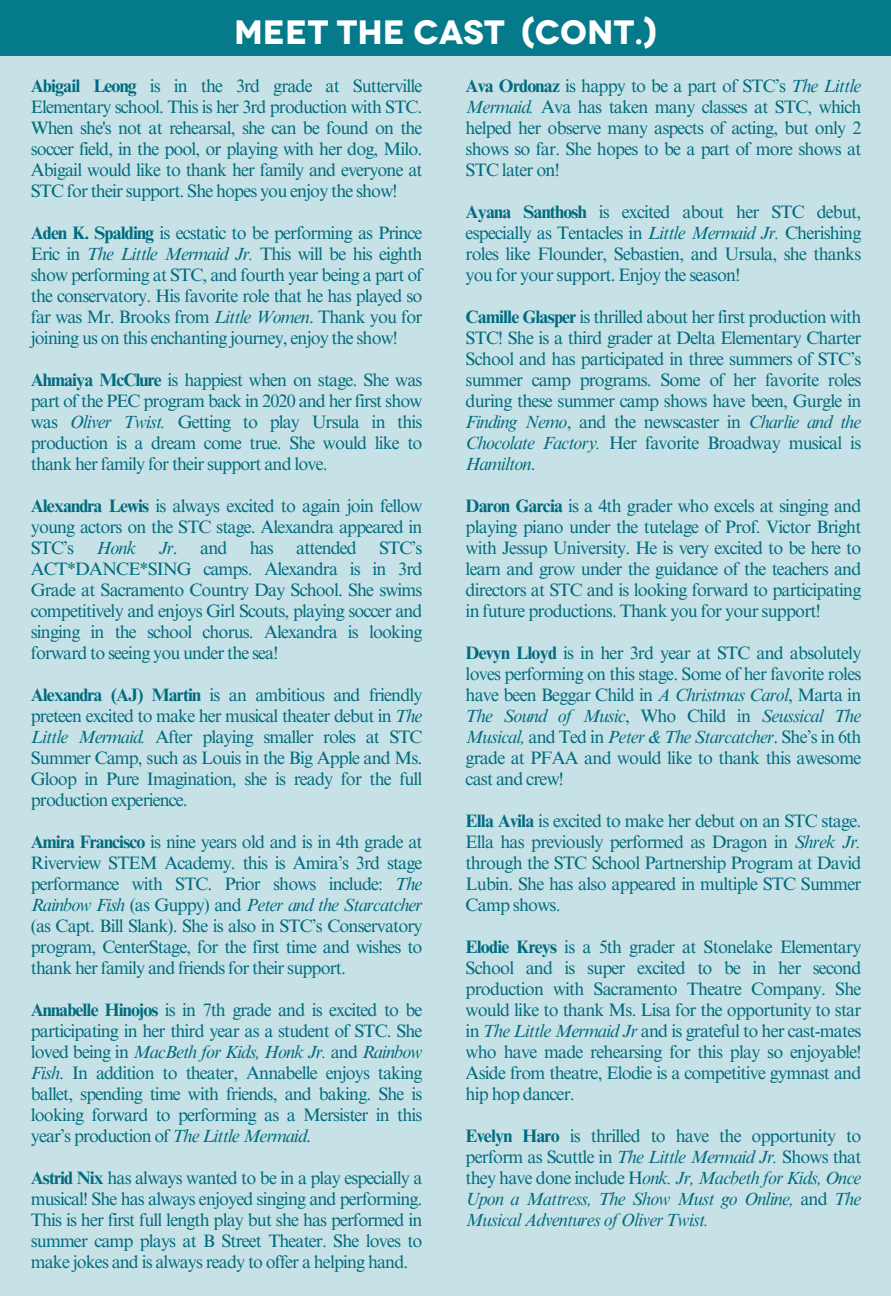
<style>
.page{position:relative;width:891px;height:1296px;background:#c7e2e6}
.page>*{position:absolute;margin:0;border:0;box-sizing:border-box;transform-origin:0 0}
.t1{font:700 33.75px "Novecentowide";color:#fff}
.t2{font:18px/20.9px "Times NRMT Pro";letter-spacing:-.045em;color:#006b7f;text-align:justify}
.t3{font:italic 18px/20.9px "Times NRMT Pro";letter-spacing:-.045em;color:#006b7f;text-align:justify}
.s1{font-weight:700}
.s2{font-style:italic}
.s3{font-weight:700;font-style:normal}
.s4{font-style:normal}
</style>
<div class="page">
<div style="left:0;top:0;width:891px;height:56px;background:#047a8b"></div>
<p class="t1" style="left:234px;top:9px;width:424px">MEET THE CAST (CONT.)</p>
<p class="t2" style="left:31px;top:78px;width:393px"><span class="s1">Abigail Leong</span> is in the 3rd grade at Sutterville Elementary school. This is her 3rd production with STC.<br>When she's not at rehearsal, she can be found on the soccer field, in the pool, or playing with her dog, Milo.<br>Abigail would like to thank her family and everyone at STC for their support. She hopes you enjoy the show!</p>
<p class="t2" style="left:31px;top:225px;width:393px"><span class="s1">Aden K. Spalding</span> is ecstatic to be performing as Prince Eric in <span class="s2">The Little Mermaid Jr.</span> This will be his eighth show performing at STC, and fourth year being a part of the conservatory. His favorite role that he has played so far was Mr. Brooks from <span class="s2">Little Women</span>. Thank you for joining us on this enchanting journey, enjoy the show!</p>
<p class="t2" style="left:31px;top:372px;width:393px"><span class="s1">Ahmaiya McClure</span> is happiest when on stage. She was part of the PEC program back in 2020 and her first show was <span class="s2">Oliver Twist.</span> Getting to play Ursula in this production is a dream come true. She would like to thank her family for their support and love.</p>
<p class="t2" style="left:31px;top:498px;width:393px"><span class="s1">Alexandra Lewis</span> is always excited to again join fellow young actors on the STC stage. Alexandra appeared in STC’s <span class="s2">Honk Jr</span>. and has attended STC’s ACT*DANCE*SING camps. Alexandra is in 3rd Grade at Sacramento Country Day School. She swims competitively and enjoys Girl Scouts, playing soccer and singing in the school chorus. Alexandra is looking forward to seeing you under the sea!</p>
<p class="t2" style="left:31px;top:687px;width:393px"><span class="s1">Alexandra (AJ) Martin</span> is an ambitious and friendly preteen excited to make her musical theater debut in <span class="s2">The Little Mermaid.</span> After playing smaller roles at STC Summer Camp, such as Louis in the Big Apple and Ms.<br>Gloop in Pure Imagination, she is ready for the full production experience.</p>
<p class="t2" style="left:31px;top:834px;width:393px"><span class="s1">Amira Francisco</span> is nine years old and is in 4th grade at Riverview STEM Academy. this is Amira’s 3rd stage performance with STC. Prior shows include: <span class="s2">The Rainbow Fish</span> (as Guppy) and <span class="s2">Peter and the Starcatcher </span>(as Capt. Bill Slank). She is also in STC’s Conservatory program, CenterStage, for the first time and wishes to thank her family and friends for their support.</p>
<p class="t2" style="left:31px;top:1002px;width:393px"><span class="s1">Annabelle Hinojos</span> is in 7th grade and is excited to be participating in her third year as a student of STC. She loved being in <span class="s2">MacBeth for Kids, Honk Jr.</span> and <span class="s2">Rainbow Fish</span>. In addition to theater, Annabelle enjoys taking ballet, spending time with friends, and baking. She is looking forward to performing as a Mersister in this year’s production of <span class="s2">The Little Mermaid</span>.</p>
<p class="t2" style="left:31px;top:1170px;width:393px"><span class="s1">Astrid Nix</span> has always wanted to be in a play especially a musical! She has always enjoyed singing and performing.<br>This is her first full length play but she has performed in summer camp plays at B Street Theater. She loves to make jokes and is always ready to offer a helping hand.</p>
<p class="t2" style="left:466px;top:78px;width:397px"><span class="s1">Ava Ordonaz</span> is happy to be a part of STC’s <span class="s2">The Little Mermaid.</span> Ava has taken many classes at STC, which helped her observe many aspects of acting, but only 2 shows so far. She hopes to be a part of more shows at STC later on!</p>
<p class="t2" style="left:466px;top:204px;width:397px"><span class="s1">Ayana Santhosh</span> is excited about her STC debut, especially as Tentacles in <span class="s2">Little Mermaid Jr.</span> Cherishing roles like Flounder, Sebastien, and Ursula, she thanks you for your support. Enjoy the season!</p>
<p class="t2" style="left:466px;top:309px;width:397px"><span class="s1">Camille Glasper</span> is thrilled about her first production with STC! She is a third grader at Delta Elementary Charter School and has participated in three summers of STC’s summer camp programs. Some of her favorite roles during these summer camp shows have been, Gurgle in <span class="s2">Finding Nemo</span>, and the newscaster in <span class="s2">Charlie and the Chocolate Factory.</span> Her favorite Broadway musical is <span class="s2">Hamilton</span>.</p>
<p class="t2" style="left:466px;top:498px;width:397px"><span class="s1">Daron Garcia</span> is a 4th grader who excels at singing and playing piano under the tutelage of Prof. Victor Bright with Jessup University. He is very excited to be here to learn and grow under the guidance of the teachers and directors at STC and is looking forward to participating in future productions. Thank you for your support!</p>
<p class="t2" style="left:466px;top:645px;width:397px"><span class="s1">Devyn Lloyd</span> is in her 3rd year at STC and absolutely loves performing on this stage. Some of her favorite roles have been Beggar Child in <span class="s2">A Christmas Carol</span>, Marta in <span class="s2">The Sound of Music</span>, Who Child in <span class="s2">Seussical The Musical,</span> and Ted in <span class="s2">Peter &amp; The Starcatcher</span>. She’s in 6th grade at PFAA and would like to thank this awesome cast and crew!</p>
<p class="t2" style="left:466px;top:813px;width:397px"><span class="s1">Ella Avila</span> is excited to make her debut on an STC stage.<br>Ella has previously performed as Dragon in <span class="s2">Shrek Jr. </span>through the STC School Partnership Program at David Lubin. She has also appeared in multiple STC Summer Camp shows.</p>
<p class="t2" style="left:466px;top:939px;width:397px"><span class="s1">Elodie Kreys</span> is a 5th grader at Stonelake Elementary School and is super excited to be in her second production with Sacramento Theatre Company. She would like to thank Ms. Lisa for the opportunity to star in <span class="s2">The Little Mermaid Jr</span> and is grateful to her cast-mates who have made rehearsing for this play so enjoyable!<br>Aside from theatre, Elodie is a competitive gymnast and hip hop dancer.</p>
<p class="t3" style="left:466px;top:1128px;width:397px"><span class="s3">Evelyn Haro</span> <span class="s4">is thrilled to have the opportunity to perform as Scuttle in</span> The Little Mermaid Jr. <span class="s4">Shows that they have done include H</span>onk. Jr, Macbeth for Kids, Once Upon a Mattress, The Show Must go Online, <span class="s4">and</span> The Musical Adventures of Oliver Twist.</p>
</div>
